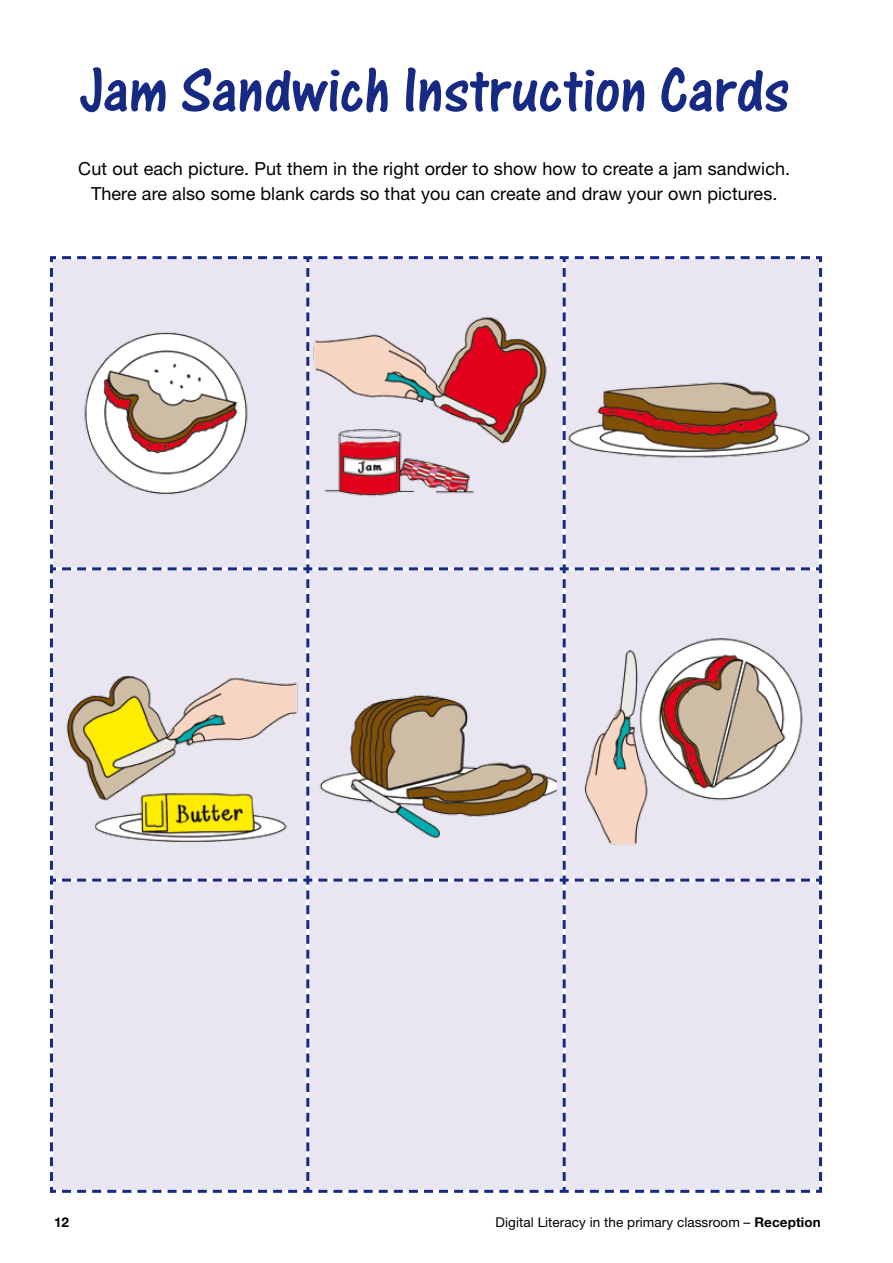
<style>
.page{position:relative;width:893px;height:1263px;background:#fff}
.page>*{position:absolute;margin:0;border:0;box-sizing:border-box;transform-origin:0 0}
.t1{font:66px "One Stroke Script Plain";color:#162983}
.t2{font:18px/25.5px "Helvetica Neue LT Std";letter-spacing:.005em;color:#000;text-align:center}
.t3{font:13.5px "Helvetica Neue LT Std";letter-spacing:.005em;color:#000}
.t4{font:700 13.5px "Helvetica Neue LT Std";color:#000}
.s1{font-style:italic}
.s2{font-weight:700}
</style>
<div class="page">
<div style="left:53px;top:259px;width:766px;height:931px;background:#e9e6f2"></div>
<hr style="left:563px;top:258px;width:3px;height:311px;background:#fff">
<hr style="left:308px;top:567px;width:256px;height:3px;background:#fff">
<hr style="left:306px;top:569px;width:3px;height:311px;background:#fff">
<hr style="left:564px;top:567px;width:256px;height:3px;background:#fff">
<hr style="left:563px;top:569px;width:3px;height:311px;background:#fff">
<hr style="left:51px;top:878px;width:257px;height:3px;background:#fff">
<hr style="left:308px;top:878px;width:256px;height:3px;background:#fff">
<hr style="left:306px;top:880px;width:3px;height:311px;background:#fff">
<hr style="left:564px;top:878px;width:256px;height:3px;background:#fff">
<hr style="left:563px;top:880px;width:3px;height:311px;background:#fff">
<svg style="left:50px;top:256px;width:261px;height:316px;background:#dddbeb"></svg>
<svg style="left:306px;top:256px;width:6px;height:302px"></svg>
<div style="left:318px;top:256px;width:505px;height:302px;background:#e9e6f2"></div>
<svg style="left:50px;top:567px;width:6px;height:303px"></svg>
<svg style="left:62px;top:564px;width:250px;height:306px;background:#dbd9ea"></svg>
<svg style="left:318px;top:564px;width:251px;height:306px;background:#e1dfed"></svg>
<svg style="left:575px;top:564px;width:247px;height:306px;background:#dddbeb"></svg>
<div style="left:62px;top:876px;width:250px;height:305px;background:#e9e6f2"></div>
<div style="left:318px;top:876px;width:251px;height:305px;background:#e9e6f2"></div>
<div style="left:575px;top:876px;width:247px;height:305px;background:#e9e6f2"></div>
<svg style="left:50px;top:876px;width:6px;height:317px"></svg>
<svg style="left:62px;top:1187px;width:250px;height:6px"></svg>
<svg style="left:318px;top:1187px;width:505px;height:6px"></svg>
<img style="left:309px;top:631px;width:248px;height:221px">
<img style="left:59px;top:609px;width:245px;height:257px">
<img style="left:79px;top:285px;width:216px;height:259px">
<img style="left:306px;top:313px;width:246px;height:202px">
<img style="left:564px;top:326px;width:254px;height:162px">
<img style="left:572px;top:623px;width:245px;height:228px">
<h1 class="t1" style="left:80px;top:50px;width:711px">Jam Sandwich Instruction Cards</h1>
<p class="t2" style="left:78px;top:155px;width:713px">Cut out each picture. Put them in the right order to show how to create a jam sandwich.<br>There are also some blank cards so that you can create and draw your own pictures.</p>
<p class="t4" style="left:54px;top:1214px;width:17px">12</p>
<p class="t3" style="left:496px;top:1214px;width:327px">Digital Literacy in the primary classroom <span class="s1">–</span> <span class="s2">Reception</span></p>
</div>
